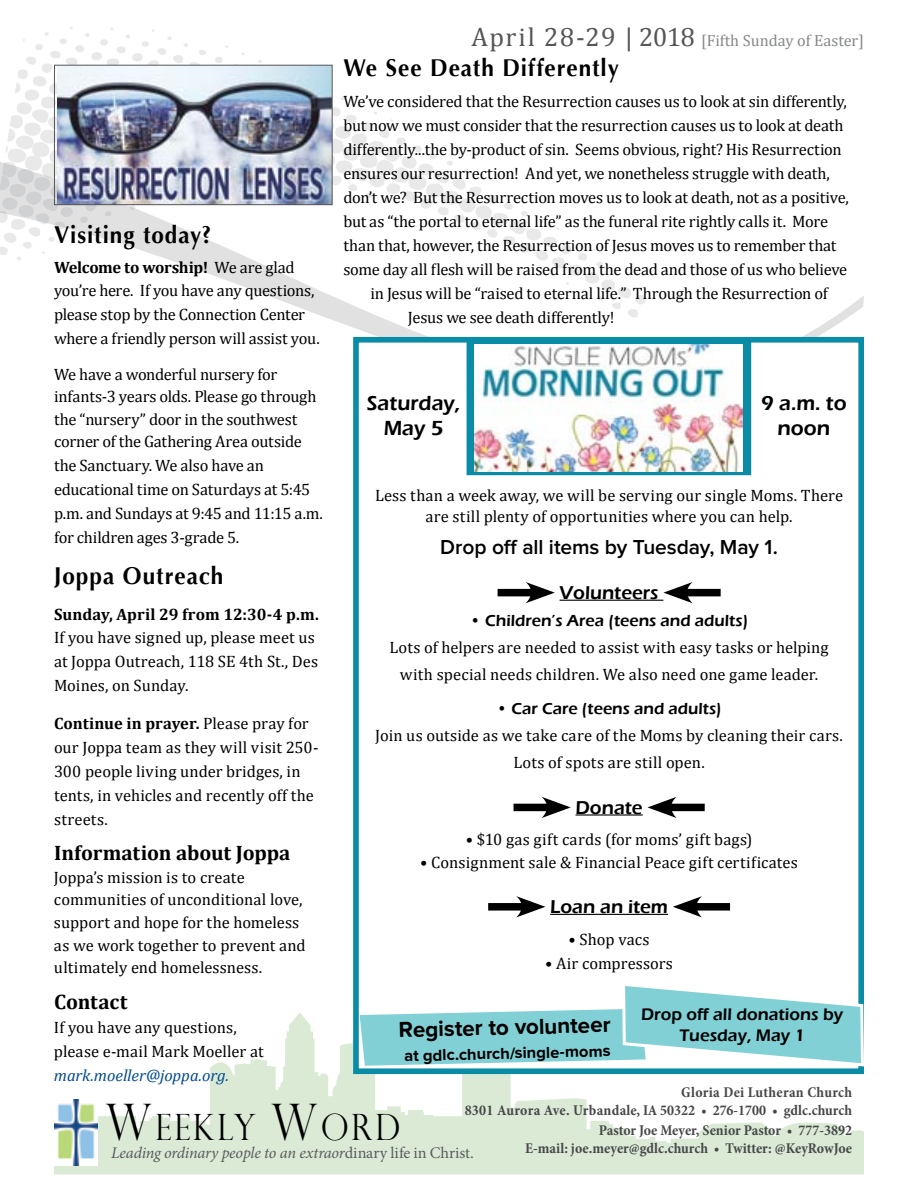
<style>
.page{position:relative;width:918px;height:1188px;background:#fff}
.page>*{position:absolute;margin:0;border:0;box-sizing:border-box;transform-origin:0 0}
.t1{font:300 36.3px "Perpetua Titling";letter-spacing:.07em;color:#000;scale:.9 1}
.t2{font:700 24.3px "Optima";letter-spacing:.045em;color:#000;scale:.93 1}
.t3{font:700 22.5px "Proxima Nova";color:#000}
.t4{font:600 21px "Proxima Nova";letter-spacing:-.005em;color:#000}
.t5{font:700 21px "Cambria";letter-spacing:-.01em;color:#000}
.t6{font:600 21px/25.2px "Eras ITC";color:#000;text-align:center}
.t7{font:600 19.2px "Eras ITC";color:#000}
.t8{font:600 17.25px "Eras ITC";color:#000}
.t9{font:16.5px/24px "Cambria";letter-spacing:-.005em;color:#000}
.t10{font:16.5px/22.5px "Cambria";letter-spacing:-.025em;color:#000}
.t11{font:600 16.5px "Eras ITC";color:#000}
.t12{font:16.5px "Cambria";letter-spacing:.015em;color:#000}
.t13{font:700 16.5px "Cambria";color:#000}
.t14{font:700 16.5px "Proxima Nova";color:#000}
.t15{font:italic 16.5px "Cambria";letter-spacing:-.005em;color:#004b8d}
.t16{font:italic 16.2px "Minion Pro";letter-spacing:-.015em;color:#5a5b5d}
.t17{font:16.2px "Cambria";color:#858789}
.t18{font:700 condensed 15px/18px "Minion Pro";color:#48484a;text-align:right}
.s1{font-weight:700}
.s2{font-size:26.4px;color:#565659}
.s3{font-size:50.4px}
.s4{font-style:normal}
</style>
<div class="page">
<svg style="left:54px;top:1013px;width:810px;height:161px;fill:#daead5"></svg>
<img style="left:54px;top:1100px;width:44px;height:65px">
<svg style="left:15px;top:27px;width:346px;height:82px"></svg>
<svg style="left:0;top:109px;width:864px;height:228px"></svg>
<img style="left:57px;top:67px;width:274px;height:136px">
<div style="left:54px;top:65px;width:279px;height:140px;border:1px solid #565659"></div>
<div style="left:353px;top:337px;width:511px;height:737px;background:#fff;border:6px solid #0a8ba6"></div>
<div style="left:467px;top:341px;width:284px;height:134px;background:#0a8ba6"></div>
<img style="left:475px;top:344px;width:267px;height:128px">
<hr style="left:560px;top:600px;width:103px;height:1px;background:#000">
<hr style="left:576px;top:814px;width:67px;height:2px;background:#000">
<hr style="left:550px;top:914px;width:118px;height:1px;background:#000">
<div style="left:498px;top:589px;width:40px;height:7px;background:#000"></div>
<svg style="left:526px;top:582px;width:29px;height:21px"></svg>
<div style="left:680px;top:589px;width:41px;height:7px;background:#000"></div>
<svg style="left:663px;top:582px;width:30px;height:21px"></svg>
<div style="left:514px;top:804px;width:40px;height:7px;background:#000"></div>
<svg style="left:542px;top:797px;width:29px;height:21px"></svg>
<div style="left:664px;top:804px;width:41px;height:7px;background:#000"></div>
<svg style="left:647px;top:797px;width:30px;height:21px"></svg>
<div style="left:488px;top:903px;width:40px;height:8px;background:#000"></div>
<svg style="left:516px;top:896px;width:29px;height:21px"></svg>
<div style="left:690px;top:903px;width:40px;height:8px;background:#000"></div>
<svg style="left:673px;top:896px;width:29px;height:21px"></svg>
<svg style="left:360px;top:981px;width:504px;height:87px"></svg>
<h2 class="t2" style="left:54px;top:220px;width:171px">Visiting today?</h2>
<p class="t10" style="left:54px;top:256px;width:262px"><span class="s1">Welcome to worship!</span> We are glad you’re here. If you have any questions,</p>
<p class="t9" style="left:54px;top:302px;width:267px">please stop by the Connection Center where a friendly person will assist you.</p>
<p class="t9" style="left:54px;top:363px;width:264px;line-height:22.5px">We have a wonderful nursery for infants-3 years olds. Please go through the “nursery” door in the southwest corner of the Gathering Area outside</p>
<p class="t9" style="left:54px;top:454px;width:270px">the Sanctuary. We also have an educational time on Saturdays at 5:45 p.m. and Sundays at 9:45 and 11:15 a.m. for children ages 3-grade 5.</p>
<h2 class="t2" style="left:54px;top:562px;width:184px">Joppa Outreach</h2>
<p class="t13" style="left:54px;top:603px;width:266px">Sunday, April 29 from 12:30-4 p.m.</p>
<p class="t9" style="left:54px;top:625px;width:266px">If you have signed up, please meet us at Joppa Outreach, 118 SE 4th St., Des<br>Moines, on Sunday.</p>
<p class="t9" style="left:54px;top:711px;width:266px"><span class="s1">Continue in prayer.</span> Please pray for our Joppa team as they will visit 250-<br>300 people living under bridges, in tents, in vehicles and recently off the streets.</p>
<p class="t5" style="left:54px;top:838px;width:238px">Information about Joppa</p>
<p class="t9" style="left:54px;top:866px;width:253px;line-height:22.5px">Joppa’s mission is to create communities of unconditional love, support and hope for the homeless as we work together to prevent and ultimately end homelessness.</p>
<p class="t5" style="left:54px;top:987px;width:75px">Contact</p>
<p class="t9" style="left:54px;top:1015px;width:211px">If you have any questions, please e-mail Mark Moeller at</p>
<p class="t15" style="left:54px;top:1064px;width:177px">mark.moeller@joppa.org.</p>
<p class="t17" style="left:472px;top:31px;width:394px"><span class="s2">April 28-29 | 2018</span> [Fifth Sunday of Easter]</p>
<h2 class="t2" style="left:343px;top:54px;width:298px">We See Death Differently</h2>
<p class="t9" style="left:343px;top:89px;width:505px">We’ve considered that the Resurrection causes us to look at sin differently,</p>
<p class="t9" style="left:343px;top:113px;width:502px">but now we must consider that the resurrection causes us to look at death</p>
<p class="t9" style="left:343px;top:137px;width:500px">differently...the by-product of sin. Seems obvious, right? His Resurrection</p>
<p class="t9" style="left:343px;top:161px;width:488px">ensures our resurrection! And yet, we nonetheless struggle with death,</p>
<p class="t9" style="left:343px;top:185px;width:507px">don’t we? But the Resurrection moves us to look at death, not as a positive,</p>
<p class="t9" style="left:343px;top:209px;width:486px">but as “the portal to eternal life” as the funeral rite rightly calls it. More</p>
<p class="t9" style="left:343px;top:233px;width:495px">than that, however, the Resurrection of Jesus moves us to remember that</p>
<p class="t9" style="left:343px;top:257px;width:505px">some day all flesh will be raised from the dead and those of us who believe</p>
<p class="t9" style="left:370px;top:281px;width:459px">in Jesus will be “raised to eternal life.” Through the Resurrection of</p>
<p class="t9" style="left:408px;top:305px;width:208px">Jesus we see death differently!</p>
<p class="t6" style="left:367px;top:390px;width:95px">Saturday,<br>May 5</p>
<p class="t6" style="left:761px;top:390px;width:87px">9 a.m. to noon</p>
<p class="t9" style="left:375px;top:485px;width:470px;line-height:21px;text-align:center">Less than a week away, we will be serving our single Moms. There are still plenty of opportunities where you can help.</p>
<p class="t4" style="left:440px;top:537px;width:339px">Drop off all items by Tuesday, May 1.</p>
<p class="t7" style="left:560px;top:582px;width:101px">Volunteers</p>
<p class="t11" style="left:470px;top:611px;width:280px">• Children’s Area (teens and adults)</p>
<p class="t9" style="left:389px;top:634px;width:441px;line-height:27px;text-align:center">Lots of helpers are needed to assist with easy tasks or helping with special needs children. We also need one game leader.</p>
<p class="t11" style="left:496px;top:700px;width:227px">• Car Care (teens and adults)</p>
<p class="t9" style="left:375px;top:722px;width:469px;line-height:27px;text-align:center">Join us outside as we take care of the Moms by cleaning their cars.<br>Lots of spots are still open.</p>
<p class="t7" style="left:576px;top:796px;width:69px">Donate</p>
<p class="t12" style="left:466px;top:830px;width:288px">• $10 gas gift cards (for moms’ gift bags)</p>
<p class="t9" style="left:420px;top:850px;width:379px">• Consignment sale &amp; Financial Peace gift certificates</p>
<p class="t7" style="left:550px;top:896px;width:119px">Loan an item</p>
<p class="t9" style="left:569px;top:927px;width:82px">• Shop vacs</p>
<p class="t9" style="left:545px;top:951px;width:129px">• Air compressors</p>
<p class="t8" style="left:641px;top:1005px;width:203px">Drop off all donations by</p>
<h3 class="t3" style="left:398px;top:1018px;width:214px;rotate:-2deg">Register to volunteer</h3>
<p class="t8" style="left:679px;top:1025px;width:127px">Tuesday, May 1</p>
<p class="t14" style="left:404px;top:1046px;width:208px;rotate:-1deg">at gdlc.church/single-moms</p>
<p class="t18" style="left:465px;top:1084px;width:389px">Gloria Dei Lutheran Church<br>8301 Aurora Ave. Urbandale, IA 50322 • 276-1700 • gdlc.church</p>
<p class="t18" style="left:525px;top:1121px;width:328px">Pastor Joe Meyer, Senior Pastor • 777-3892<br>E-mail: joe.meyer@gdlc.church • Twitter: @KeyRowJoe</p>
<h1 class="t1" style="left:106px;top:1105px;width:329px"><span class="s3">W</span>EEKLY <span class="s3">W</span>ORD</h1>
<p class="t16" style="left:111px;top:1142px;width:364px">Leading ordinary people to an extraor<span class="s4">dinary life in Christ.</span></p>
</div>
